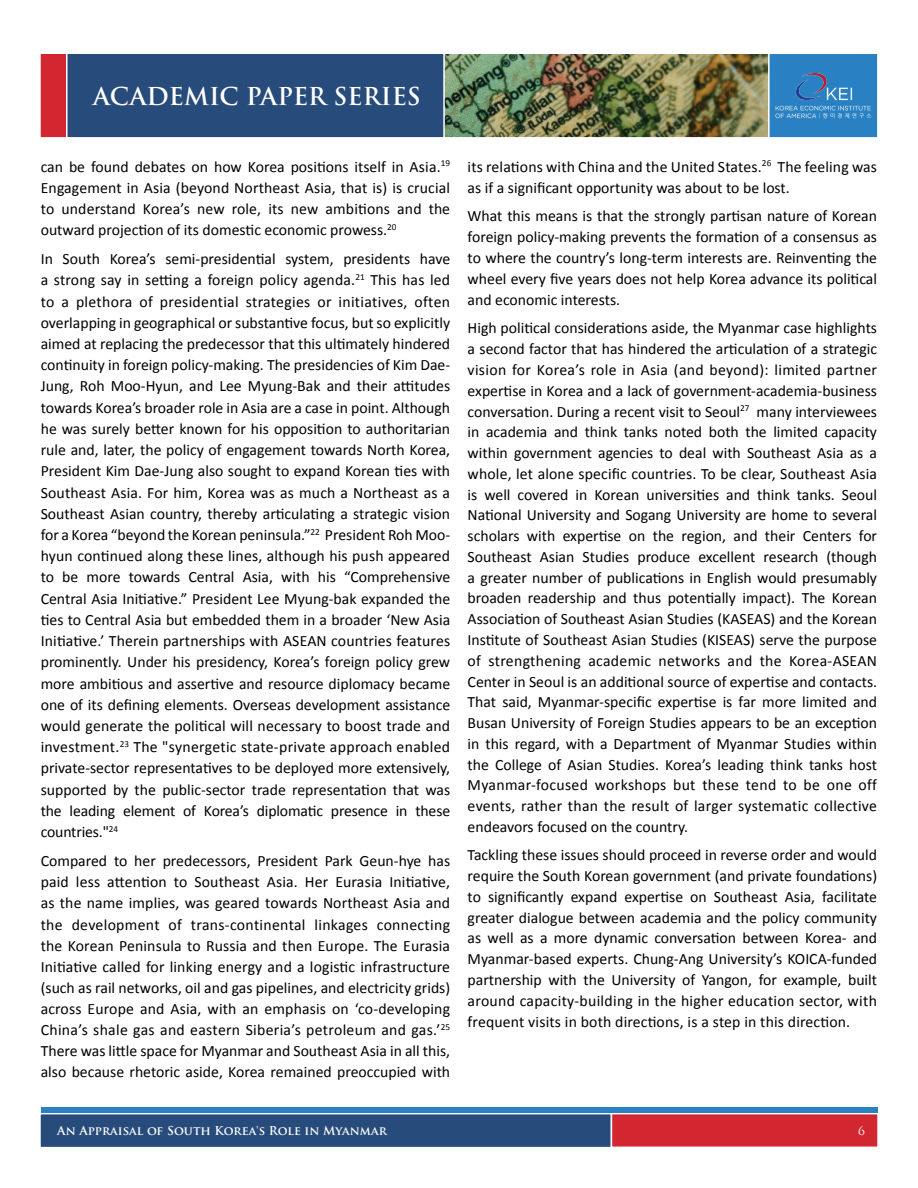
<style>
.page{position:relative;width:918px;height:1188px;background:#fff}
.page>*{position:absolute;margin:0;border:0;box-sizing:border-box;transform-origin:0 0}
.t1{font:700 24px "Trajan Pro";color:#fff}
.t2{font:15.75px/20.9px "Calibri";color:#000;text-align:justify}
.t3{font:700 12px "Trajan Pro";color:#fff}
.t4{font:12px "Trajan Pro";color:#fff}
</style>
<div class="page">
<div style="left:63px;top:52px;width:789px;height:87px;background:#274b7a;border:2px solid #fff"></div>
<div style="left:39px;top:52px;width:29px;height:87px;background:#d22631;border:2px solid #fff"></div>
<div style="left:767px;top:53px;width:112px;height:86px;background:#2981c4;border:2px solid #fff"></div>
<div style="left:39px;top:1113px;width:573px;height:35px;background:#274b7a;border:2px solid #fff"></div>
<div style="left:611px;top:1113px;width:268px;height:35px;background:#d22631;border:2px solid #fff"></div>
<div style="left:41px;top:1107px;width:836px;height:6px;background:#2981c4"></div>
<img style="left:443px;top:52px;width:327px;height:87px">
<img style="left:776px;top:74px;width:96px;height:44px">
<h1 class="t1" style="left:93px;top:81px;width:329px">ACADEMIC PAPER SERIES</h1>
<p class="t2" style="left:41px;top:155px;width:411px;line-height:21.3px">can be found debates on how Korea positions itself in Asia.<sup>19<br></sup>Engagement in Asia (beyond Northeast Asia, that is) is crucial to understand Korea’s new role, its new ambitions and the outward projection of its domestic economic prowess.<sup>20</sup></p>
<p class="t2" style="left:41px;top:247px;width:411px;line-height:21.3px">In South Korea’s semi-presidential system, presidents have a strong say in setting a foreign policy agenda.<sup>21</sup> This has led to a plethora of presidential strategies or initiatives, often overlapping in geographical or substantive focus, but so explicitly aimed at replacing the predecessor that this ultimately hindered continuity in foreign policy-making. The presidencies of Kim Dae-Jung, Roh Moo-Hyun, and Lee Myung-Bak and their attitudes towards Korea’s broader role in Asia are a case in point. Although he was surely better known for his opposition to authoritarian rule and, later, the policy of engagement towards North Korea, President Kim Dae-Jung also sought to expand Korean ties with Southeast Asia. For him, Korea was as much a Northeast as a Southeast Asian country, thereby articulating a strategic vision for a Korea “beyond the Korean peninsula.”<sup>22</sup> President Roh Moo&shy;hyun continued along these lines, although his push appeared to be more towards Central Asia, with his “Comprehensive Central Asia Initiative.” President Lee Myung-bak expanded the ties to Central Asia but embedded them in a broader ‘New Asia Initiative.’ Therein partnerships with ASEAN countries features prominently. Under his presidency, Korea’s foreign policy grew more ambitious and assertive and resource diplomacy became one of its defining elements. Overseas development assistance would generate the political will necessary to boost trade and investment.<sup>23</sup> The "synergetic state-private approach enabled private-sector representatives to be deployed more extensively, supported by the public-sector trade representation that was the leading element of Korea’s diplomatic presence in these countries."<sup>24</sup></p>
<p class="t2" style="left:41px;top:849px;width:411px">Compared to her predecessors, President Park Geun-hye has paid less attention to Southeast Asia. Her Eurasia Initiative, as the name implies, was geared towards Northeast Asia and the development of trans-continental linkages connecting the Korean Peninsula to Russia and then Europe. The Eurasia Initiative called for linking energy and a logistic infrastructure (such as rail networks, oil and gas pipelines, and electricity grids) across Europe and Asia, with an emphasis on ‘co-developing China’s shale gas and eastern Siberia’s petroleum and gas.’<sup>25<br></sup>There was little space for Myanmar and Southeast Asia in all this, also because rhetoric aside, Korea remained preoccupied with</p>
<p class="t2" style="left:468px;top:155px;width:411px">its relations with China and the United States.<sup>26</sup> The feeling was as if a significant opportunity was about to be lost.</p>
<p class="t2" style="left:468px;top:205px;width:411px">What this means is that the strongly partisan nature of Korean foreign policy-making prevents the formation of a consensus as to where the country’s long-term interests are. Reinventing the wheel every five years does not help Korea advance its political and economic interests.</p>
<p class="t2" style="left:468px;top:317px;width:411px">High political considerations aside, the Myanmar case highlights a second factor that has hindered the articulation of a strategic vision for Korea’s role in Asia (and beyond): limited partner expertise in Korea and a lack of government-academia-business conversation. During a recent visit to Seoul<sup>27</sup> many interviewees in academia and think tanks noted both the limited capacity within government agencies to deal with Southeast Asia as a whole, let alone specific countries. To be clear, Southeast Asia is well covered in Korean universities and think tanks. Seoul National University and Sogang University are home to several scholars with expertise on the region, and their Centers for Southeast Asian Studies produce excellent research (though a greater number of publications in English would presumably broaden readership and thus potentially impact). The Korean Association of Southeast Asian Studies (KASEAS) and the Korean Institute of Southeast Asian Studies (KISEAS) serve the purpose of strengthening academic networks and the Korea-ASEAN Center in Seoul is an additional source of expertise and contacts.<br>That said, Myanmar-specific expertise is far more limited and Busan University of Foreign Studies appears to be an exception in this regard, with a Department of Myanmar Studies within the College of Asian Studies. Korea’s leading think tanks host Myanmar-focused workshops but these tend to be one off events, rather than the result of larger systematic collective endeavors focused on the country.</p>
<p class="t2" style="left:468px;top:844px;width:411px">Tackling these issues should proceed in reverse order and would require the South Korean government (and private foundations) to significantly expand expertise on Southeast Asia, facilitate greater dialogue between academia and the policy community as well as a more dynamic conversation between Korea- and Myanmar-based experts. Chung-Ang University’s KOICA-funded partnership with the University of Yangon, for example, built around capacity-building in the higher education sector, with frequent visits in both directions, is a step in this direction.</p>
<p class="t3" style="left:57px;top:1123px;width:331px">An Appraisal of South Korea's Role in Myanmar</p>
<p class="t4" style="left:858px;top:1123px;width:8px">6</p>
</div>
